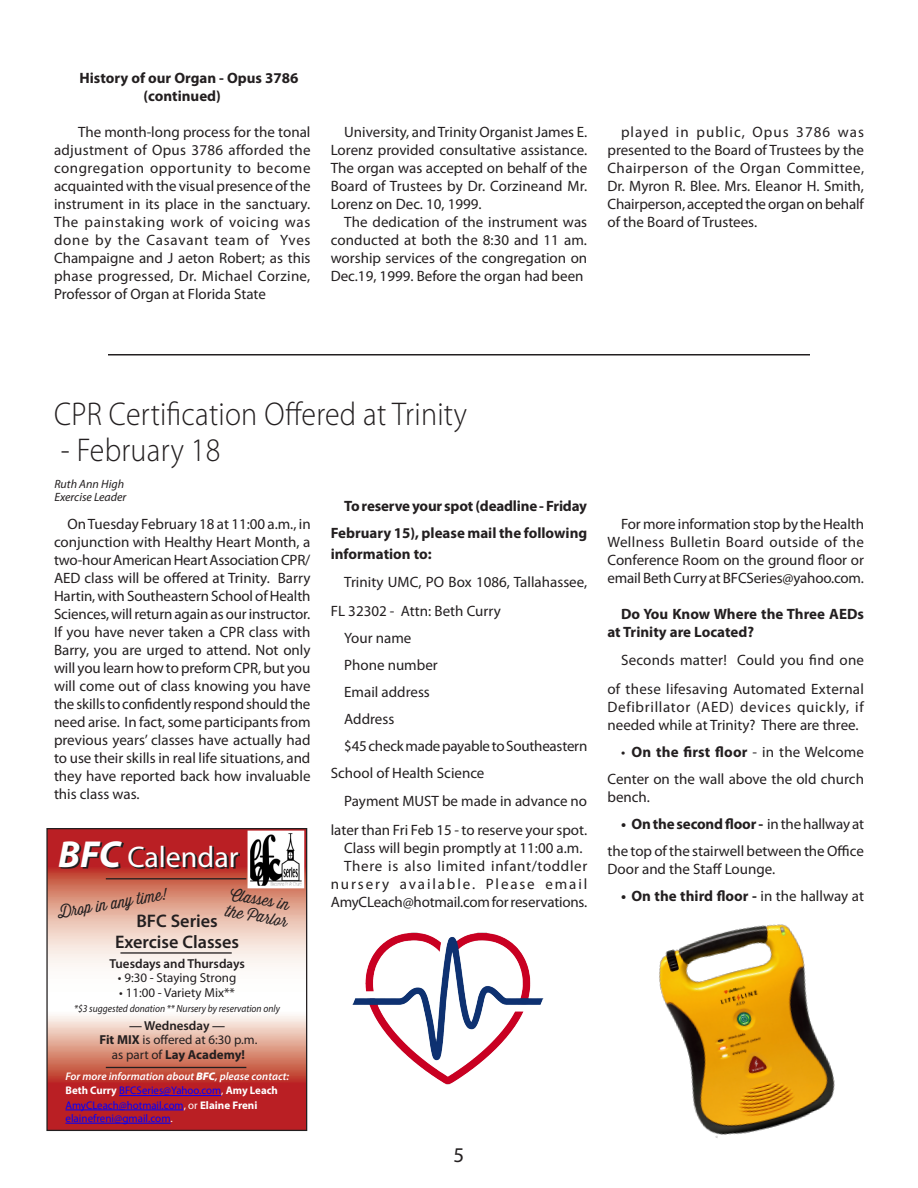
<style>
.page{position:relative;width:918px;height:1188px;background:#fff}
.page>*{position:absolute;margin:0;border:0;box-sizing:border-box;transform-origin:0 0}
.Tidings_Headline{font:300 33px "Myriad Pro";letter-spacing:.01em;color:#231f20;scale:.91 1}
.Tidings_Body_text{font:30px "Myriad Pro";color:#fff}
.t1{font:21px "Myriad Pro";color:#231f20}
.Tidings_Subhead{font:600 18.15px "Myriad Pro";color:#231f20}
.Tidings_Body_text-2{font:300 15.6px "Thirsty Script";color:#231f20}
.Tidings_Body_text-3{font:15px/18px "Myriad Pro";color:#231f20;text-align:justify}
.Tidings_Body_text-4{font:700 15px/18px "Myriad Pro";color:#231f20}
.Tidings_Body_text-5{font:15px/18px "Myriad Pro";letter-spacing:.04em;color:#231f20}
.Tidings_Body_text-6{font:13.05px/15.6px "Myriad Pro";color:#231f20;text-align:center}
.Tidings_Subhead-2{font:600 13.05px "Myriad Pro";color:#231f20}
.Tidings_Subhead-3{font:13.05px "Myriad Pro";color:#231f20}
.Tidings_Caption{font:italic 12px "Myriad Pro";color:#231f20}
.Tidings_Body_text-7{font:11.1px/14.2px "Myriad Pro";color:#00f}
.Tidings_Caption-2{font:italic 10.35px "Myriad Pro";color:#231f20;scale:.92 1}
.s1{font-weight:700;font-style:italic;font-size:37.8px}
.s2{font-weight:700}
.s3{font-weight:600;font-style:italic;color:#fff}
.s4{font-weight:900;font-style:italic;color:#fff}
.s5{font-weight:700;color:#fff}
.s6{color:#fff}
.s7{font-weight:400}
</style>
<div class="page">
<svg style="left:48px;top:830px;width:257px;height:299px"></svg>
<div style="left:46px;top:828px;width:261px;height:303px;border:1px solid #231f20"></div>
<hr style="left:106px;top:878px;width:140px;height:1px;background:#231f20">
<svg style="left:61px;top:843px;width:179px;height:26px;background:#891f22"></svg>
<hr style="left:119px;top:1095px;width:102px;height:1px;background:#00f">
<hr style="left:65px;top:1110px;width:119px;height:1px;background:#00f">
<hr style="left:65px;top:1123px;width:106px;height:1px;background:#00f">
<hr style="left:120px;top:952px;width:112px;height:2px;background:#231f20">
<hr style="left:106px;top:1067px;width:140px;height:1px;background:#231f20">
<img style="left:252px;top:835px;width:48px;height:49px">
<div style="left:248px;top:831px;width:56px;height:57px;border:3px solid #fff"></div>
<img style="left:659px;top:924px;width:176px;height:214px">
<hr style="left:108px;top:354px;width:702px;height:2px;background:#231f20">
<img style="left:352px;top:932px;width:192px;height:153px">
<p class="Tidings_Body_text-4" style="left:144px;top:69px;width:156px;text-indent:-64px">History of our Organ - Opus 3786 (continued)</p>
<p class="Tidings_Body_text-3" style="left:54px;top:123px;width:258px;text-indent:24px">The month-long process for the tonal adjustment of Opus 3786 afforded the congregation opportunity to become acquainted with the visual presence of the instrument in its place in the sanctuary.<br>The painstaking work of voicing was done by the Casavant team of Yves Champaigne and J aeton Robert; as this phase progressed, Dr. Michael Corzine, Professor of Organ at Florida State</p>
<p class="Tidings_Body_text-3" style="left:331px;top:123px;width:258px;text-indent:14px">University, and Trinity Organist James Е.<br>Lorenz provided consultative assistance.<br>The organ was accepted on behalf of the Board of Trustees by Dr. Corzineand Mr.<br>Lorenz on Dec. 10, 1999.</p>
<p class="Tidings_Body_text-3" style="left:331px;top:213px;width:258px;text-indent:14px">The dedication of the instrument was conducted at both the 8:30 and 11 am. worship services of the congregation on Dec.19, 1999. Before the organ had been</p>
<p class="Tidings_Body_text-3" style="left:608px;top:123px;width:258px;text-indent:14px">played in public, Opus 3786 was presented to the Board of Trustees by the Chairperson of the Organ Committee, Dr. Myron R. Blee. Mrs. Eleanor H. Smith, Chairperson, accepted the organ on behalf of the Board of Trustees.</p>
<p class="Tidings_Headline" style="left:54px;top:394px;width:455px">CPR Certification Offered at Trinity</p>
<p class="Tidings_Headline" style="left:61px;top:430px;width:177px">- February 18</p>
<p class="Tidings_Caption" style="left:54px;top:476px;width:71px">Ruth Ann High</p>
<p class="Tidings_Caption" style="left:54px;top:490px;width:74px">Exercise Leader</p>
<p class="Tidings_Body_text-4" style="left:331px;top:492px;width:258px;line-height:27px;text-align:right">To reserve your spot (deadline - Friday<br>February 15), please mail the following</p>
<p class="Tidings_Body_text-4" style="left:331px;top:544px;width:102px">information to:</p>
<p class="Tidings_Body_text-3" style="left:331px;top:568px;width:258px;line-height:28.5px;text-indent:14px">Trinity UMC, PO Box 1086, Tallahassee,<br>FL 32302 - Attn: Beth Curry</p>
<p class="Tidings_Body_text-3" style="left:344px;top:628px;width:69px">Your name</p>
<p class="Tidings_Body_text-3" style="left:344px;top:655px;width:95px">Phone number</p>
<p class="Tidings_Body_text-3" style="left:344px;top:682px;width:87px">Email address</p>
<p class="Tidings_Body_text-3" style="left:344px;top:709px;width:52px">Address</p>
<p class="Tidings_Body_text-3" style="left:331px;top:732px;width:258px;line-height:27px;text-indent:14px">$45 check made payable to Southeastern<br>School of Health Science</p>
<p class="Tidings_Body_text-3" style="left:331px;top:787px;width:258px;line-height:28.5px;text-align:right">Payment MUST be made in advance no later than Fri Feb 15 - to reserve your spot.</p>
<p class="Tidings_Body_text-3" style="left:344px;top:838px;width:240px">Class will begin promptly at 11:00 a.m.</p>
<p class="Tidings_Body_text-3" style="left:331px;top:856px;width:258px;text-indent:14px">There is also limited infant/toddler nursery available. Please email AmyCLeach@hotmail.com for reservations.</p>
<p class="Tidings_Body_text-3" style="left:54px;top:514px;width:258px;text-indent:14px">On Tuesday February 18 at 11:00 a.m., in conjunction with Healthy Heart Month, a two-hour American Heart Association CPR/ AED class will be offered at Trinity. Barry Hartin, with Southeastern School of Health Sciences, will return again as our instructor.<br>If you have never taken a CPR class with Barry, you are urged to attend. Not only will you learn how to preform CPR, but you will come out of class knowing you have the skills to confidently respond should the need arise. In fact, some participants from previous years’ classes have actually had to use their skills in real life situations, and they have reported back how invaluable this class was.</p>
<p class="Tidings_Body_text" style="left:58px;top:839px;width:182px"><span class="s1">BFC</span> Calendar</p>
<p class="Tidings_Body_text-2" style="left:56px;top:902px;width:112px;rotate:-10deg">Dr op in any time!</p>
<p class="Tidings_Body_text-2" style="left:232px;top:883px;width:61px;rotate:10deg">Classes in</p>
<p class="Tidings_Body_text-2" style="left:228px;top:900px;width:64px;rotate:10deg">the Parlor</p>
<p class="Tidings_Subhead" style="left:136px;top:910px;width:83px">BFC Series</p>
<p class="Tidings_Subhead" style="left:115px;top:930px;width:126px">Exercise Classes</p>
<p class="Tidings_Subhead-2" style="left:109px;top:955px;width:137px">Tuesdays and Thursdays</p>
<p class="Tidings_Subhead-3" style="left:118px;top:970px;width:120px">• 9:30 - Staying Strong</p>
<p class="Tidings_Body_text-6" style="left:119px;top:984px;width:117px">• 11:00 - Variety Mix**</p>
<p class="Tidings_Subhead-2" style="left:129px;top:1018px;width:98px">— Wednesday —</p>
<p class="Tidings_Caption-2" style="left:74px;top:1002px;width:225px">*$3 suggested donation ** Nursery by reservation only</p>
<p class="Tidings_Body_text-6" style="left:99px;top:1031px;width:159px"><span class="s2">Fit MIX</span> is offered at 6:30 p.m. as part of <span class="s2">Lay Academy!</span></p>
<p class="Tidings_Body_text-7" style="left:65px;top:1069px;width:225px"><span class="s3">For more information about</span> <span class="s4">BFC</span><span class="s3">, please contact:<br></span><span class="s5">Beth Curry</span> BFCSeries@Yahoo.com<span class="s6">,</span> <span class="s5">Amy Leach<br></span>AmyCLeach@hotmail.com<span class="s6">, or</span> <span class="s5">Elaine Freni</span></p>
<p class="Tidings_Body_text-7" style="left:65px;top:1111px;width:109px">elainefreni@gmail.com<span class="s6">.</span></p>
<h3 class="t1" style="left:454px;top:1142px;width:12px">5</h3>
<p class="Tidings_Body_text-3" style="left:608px;top:514px;width:258px;text-indent:14px">For more information stop by the Health Wellness Bulletin Board outside of the Conference Room on the ground floor or email Beth Curry at BFCSeries@yahoo.com.</p>
<p class="Tidings_Body_text-4" style="left:608px;top:604px;width:258px;text-indent:14px">Do You Know Where the Three AEDs at Trinity are Located?</p>
<p class="Tidings_Body_text-3" style="left:608px;top:646px;width:258px;line-height:28.5px;text-align:right">Seconds matter! Could you find one of these lifesaving Automated External</p>
<p class="Tidings_Body_text-5" style="left:608px;top:697px;width:258px">Defibrillator (AED) devices quickly, if needed while at Trinity? There are three.</p>
<p class="Tidings_Body_text-3" style="left:608px;top:738px;width:258px;line-height:27px;text-align:right">• <span class="s2">On the first floor</span> - in the Welcome<br>Center on the wall above the old church</p>
<p class="Tidings_Body_text-3" style="left:608px;top:787px;width:44px">bench.</p>
<p class="Tidings_Body_text-3" style="left:608px;top:810px;width:258px;line-height:27px;text-align:right"><span class="s2">• On the second floor -</span> in the hallway at the top of the stairwell between the Office</p>
<p class="Tidings_Body_text-3" style="left:608px;top:859px;width:169px">Door and the Staff Lounge.</p>
<p class="Tidings_Body_text-4" style="left:621px;top:886px;width:244px">• On the third floor - <span class="s7">in the hallway at</span></p>
</div>
